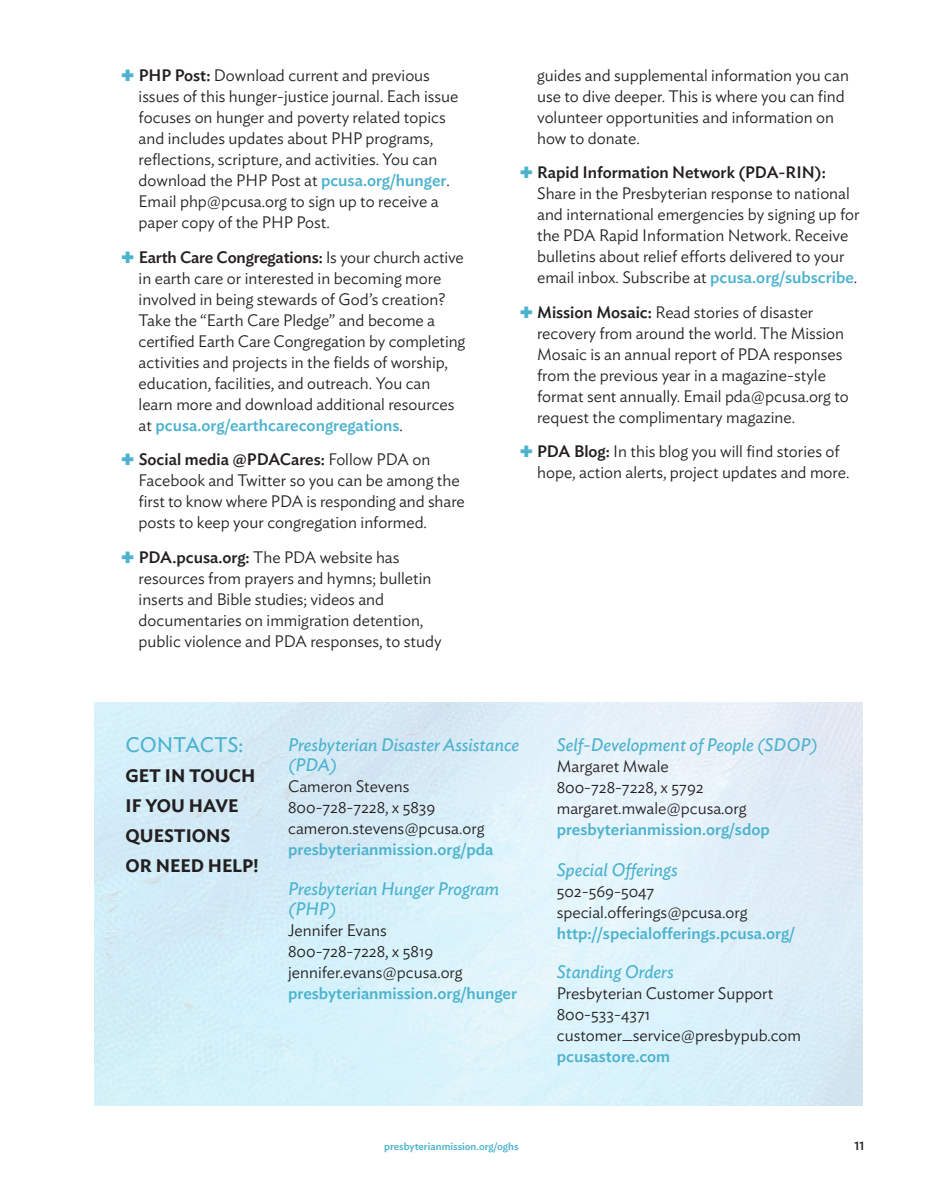
<style>
.page{position:relative;width:932px;height:1202px;background:#fff}
.page>*{position:absolute;margin:0;border:0;box-sizing:border-box;transform-origin:0 0}
.t1{font:21px "Ideal Sans";color:#4cb2ce}
.t2{font:italic 18px/19.5px "Ideal Sans";color:#4cb2ce}
.t3{font:600 18px/30px "Ideal Sans";color:#231f20}
.t4{font:300 16.5px/21px "Ideal Sans";color:#231f20}
.t5{font:500 16.5px "Ideal Sans";color:#4cb2ce}
.t6{font:500 12px "Ideal Sans";color:#231f20}
.t7{font:500 10.5px "Ideal Sans";color:#4cb2ce}
.s1{color:#4cb2ce}
.s2{font-weight:500}
.s3{font-weight:500;color:#4cb2ce}
</style>
<div class="page">
<p class="t4" style="left:139px;top:67px;width:321px;text-indent:-17px"><span class="s1">✚</span> <span class="s2">PHP Post:</span> download current and previous issues of this hunger-justice journal. each issue focuses on hunger and poverty related topics and includes updates about pHp programs, reflections, scripture, and activities. you can download the pHp post at <span class="s3">pcusa.org/hunger</span>. email php@pcusa.org to sign up to receive a paper copy of the pHp post.</p>
<p class="t4" style="left:139px;top:248px;width:328px;text-indent:-17px"><span class="s1">✚</span> <span class="s2">Earth Care Congregations:</span> Is your church active in earth care or interested in becoming more involved in being stewards of God’s creation?<br>Take the “earth care pledge” and become a certified earth care congregation by completing activities and projects in the fields of worship, education, facilities, and outreach. you can learn more and download additional resources at <span class="s3">pcusa.org/earthcarecongregations</span>.</p>
<p class="t4" style="left:139px;top:451px;width:327px;text-indent:-17px"><span class="s1">✚</span> <span class="s2">Social media @PDACares:</span> follow pda on facebook and Twitter so you can be among the first to know where pda is responding and share posts to keep your congregation informed.</p>
<p class="t4" style="left:139px;top:548px;width:304px;text-indent:-17px"><span class="s1">✚</span> <span class="s2">PDA.pcusa.org:</span> The pda website has resources from prayers and hymns; bulletin inserts and Bible studies; videos and documentaries on immigration detention, public violence and pda responses, to study</p>
<p class="t4" style="left:537px;top:66px;width:313px">guides and supplemental information you can use to dive deeper. This is where you can find volunteer opportunities and information on how to donate.</p>
<p class="t4" style="left:537px;top:164px;width:324px;text-indent:-17px"><span class="s1">✚</span> <span class="s2">Rapid Information Network (PDA-RIN):<br></span>Share in the presbyterian response to national and international emergencies by signing up for the pda rapid Information Network. receive bulletins about relief efforts delivered to your email inbox. Subscribe at <span class="s3">pcusa.org/subscribe</span>.</p>
<p class="t4" style="left:537px;top:303px;width:313px;text-indent:-17px"><span class="s1">✚</span> <span class="s2">Mission Mosaic:</span> read stories of disaster recovery from around the world. The Mission Mosaic is an annual report of pda responses from the previous year in a magazine-style format sent annually. email pda@pcusa.org to request the complimentary magazine.</p>
<p class="t4" style="left:537px;top:443px;width:314px;text-indent:-17px"><span class="s1">✚</span> <span class="s2">PDA Blog:</span> In this blog you will find stories of hope, action alerts, project updates and more.</p>
<p class="t1" style="left:126px;top:737px;width:119px">CONTACTS:</p>
<p class="t3" style="left:126px;top:762px;width:134px">GET IN TOUCH<br>IF YOU HAVE<br>QUESTIONS<br>OR NEED HELP!</p>
<p class="t2" style="left:288px;top:737px;width:233px">Presbyterian Disaster Assistance (PDA)</p>
<p class="t4" style="left:288px;top:777px;width:198px">cameron Stevens<br>800-728-7228, x 5839 cameron.stevens@pcusa.org</p>
<p class="t5" style="left:288px;top:843px;width:207px">presbyterianmission.org/pda</p>
<p class="t2" style="left:288px;top:881px;width:213px">Presbyterian Hunger Program (PHP)</p>
<p class="t4" style="left:288px;top:921px;width:176px">Jennifer evans<br>800-728-7228, x 5819 jennifer.evans@pcusa.org</p>
<p class="t5" style="left:288px;top:987px;width:230px">presbyterianmission.org/hunger</p>
<p class="t2" style="left:556px;top:737px;width:262px">Self-Development of People (SDOP)</p>
<p class="t4" style="left:556px;top:757px;width:191px">Margaret Mwale<br>800-728-7228, x 5792 margaret.mwale@pcusa.org</p>
<p class="t5" style="left:556px;top:823px;width:214px">presbyterianmission.org/sdop</p>
<p class="t2" style="left:556px;top:861px;width:122px">Special Offerings</p>
<p class="t4" style="left:556px;top:882px;width:192px">502-569-5047 special.offerings@pcusa.org</p>
<p class="t5" style="left:556px;top:927px;width:240px">http://specialofferings.pcusa.org/</p>
<p class="t2" style="left:556px;top:963px;width:118px">Standing Orders</p>
<p class="t4" style="left:556px;top:984px;width:246px">presbyterian customer Support<br>800-533-4371 customer_service@presbypub.com</p>
<p class="t5" style="left:556px;top:1050px;width:115px">pcusastore.com</p>
<p class="t7" style="left:384px;top:1142px;width:136px">presbyterianmission.org/oghs</p>
<p class="t6" style="left:854px;top:1142px;width:11px">11</p>
</div>
